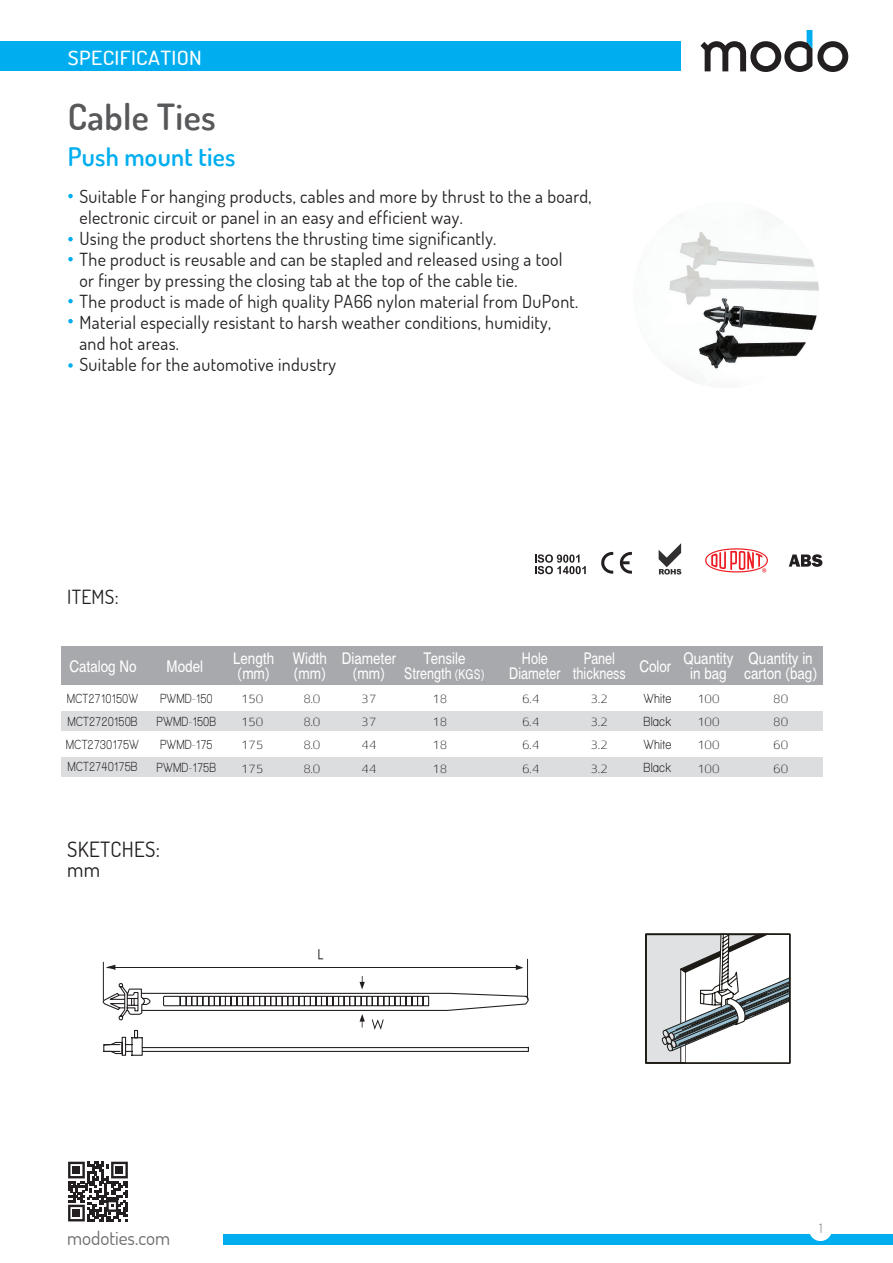
<style>
.page{position:relative;width:893px;height:1263px;background:#fff}
.page>*{position:absolute;margin:0;border:0;box-sizing:border-box;transform-origin:0 0}
.t1{font:600 36px "Terminal Dosis";letter-spacing:.01em;color:#57585a}
.t2{font:600 25.5px "Terminal Dosis";letter-spacing:.01em;color:#00aeef}
.t3{font:21px/19.5px "Terminal Dosis";letter-spacing:.015em;color:#231f20}
.t4{font:500 19.5px "Terminal Dosis";letter-spacing:.015em;color:#fff;scale:1.12 1}
.t5{font:19.5px "Terminal Dosis";letter-spacing:.015em;color:#231f20}
.t6{font:19.05px "Terminal Dosis";color:#6c6d70}
.t7{font:18px/21px "Terminal Dosis";letter-spacing:.02em;color:#231f20}
.t8{font:18px/15px "Rega Lifney MF";color:#fff;scale:.85 1}
.t9{font:18px/15px "Rega Lifney MF";color:#fff;text-align:center;scale:.8 1}
.t10{font:300 15px/23.1px "Rega Lifney MF";color:#231f20;text-align:justify}
.t11{font:700 condensed 13.5px/23px "Walkway";letter-spacing:.05em;color:#231f20;text-align:justify}
.t12{font:700 condensed 13.5px/23.1px "Walkway";letter-spacing:.05em;color:#231f20;text-align:justify;scale:1.07 1}
.t13{font:300 12px "Comfortaa";color:#808285}
.t14{font:12px "Myriad Hebrew";color:#ee1d23}
.s1{font-size:15px}
</style>
<div class="page">
<img style="left:669px;top:212px;width:150px;height:171px">
<svg style="left:318px;top:949px;width:5px;height:10px"></svg>
<hr style="left:527px;top:959px;width:1px;height:40px;background:#231f20">
<hr style="left:103px;top:962px;width:1px;height:38px;background:#231f20">
<svg style="left:103px;top:976px;width:426px;height:80px"></svg>
<hr style="left:113px;top:967px;width:406px;height:1px;background:#231f20">
<svg style="left:516px;top:965px;width:7px;height:5px"></svg>
<svg style="left:107px;top:965px;width:8px;height:5px"></svg>
<div style="left:645px;top:934px;width:145px;height:129px;background:#e0e1e3"></div>
<svg style="left:661px;top:935px;width:127px;height:127px"></svg>
<div style="left:645px;top:933px;width:145px;height:131px;border:1px solid #1d1a16"></div>
<div style="left:61px;top:711px;width:762px;height:20px;background:#dcdddf"></div>
<div style="left:61px;top:757px;width:762px;height:20px;background:#dcdddf"></div>
<div style="left:61px;top:646px;width:762px;height:39px;background:#a8a9ad"></div>
<svg style="left:700px;top:30px;width:148px;height:42px"></svg>
<svg style="left:68px;top:194px;width:5px;height:4px"></svg>
<svg style="left:68px;top:237px;width:5px;height:4px"></svg>
<svg style="left:68px;top:257px;width:5px;height:4px"></svg>
<svg style="left:68px;top:299px;width:5px;height:4px"></svg>
<svg style="left:68px;top:319px;width:5px;height:4px"></svg>
<svg style="left:68px;top:363px;width:5px;height:5px"></svg>
<div style="left:1px;top:42px;width:680px;height:29px;background:#00aeef"></div>
<div style="left:223px;top:1234px;width:670px;height:10px;background:#00aeef"></div>
<div style="left:809px;top:1218px;width:23px;height:23px;background:#fff;border-radius:50%"></div>
<svg style="left:68px;top:1162px;width:60px;height:59px"></svg>
<svg style="left:659px;top:543px;width:22px;height:31px"></svg>
<svg style="left:601px;top:552px;width:31px;height:22px"></svg>
<svg style="left:789px;top:554px;width:33px;height:13px"></svg>
<svg style="left:535px;top:554px;width:51px;height:20px"></svg>
<svg style="left:705px;top:548px;width:63px;height:24px"></svg>
<p class="t4" style="left:68px;top:45px;width:121px">SPECIFICATION</p>
<h1 class="t1" style="left:68px;top:93px;width:149px">Cable Ties</h1>
<h2 class="t2" style="left:68px;top:140px;width:169px">Push mount ties</h2>
<p class="t7" style="left:79px;top:186px;width:514px">Suitable For hanging products, cables and more by thrust to the a board, electronic circuit or panel in an easy and efficient way.<br>Using the product shortens the thrusting time significantly.<br>The product is reusable and can be stapled and released using a tool<br>or finger by pressing the closing tab at the top of the cable tie.<br>The product is made of high quality PA66 nylon material from DuPont.<br>Material especially resistant to harsh weather conditions, humidity,<br>and hot areas.<br>Suitable for the automotive industry</p>
<p class="t5" style="left:67px;top:584px;width:53px">ITEMS:</p>
<p class="t14" style="left:762px;top:564px;width:7px">®</p>
<p class="t8" style="left:69px;top:660px;width:81px">Catalog No</p>
<p class="t8" style="left:744px;top:652px;width:88px">Quantity in carton (bag)</p>
<p class="t8" style="left:683px;top:652px;width:60px;text-align:center">Quantity in bag</p>
<p class="t8" style="left:233px;top:652px;width:50px">Length (mm)</p>
<p class="t8" style="left:342px;top:652px;width:65px;text-align:center">Diameter (mm)</p>
<p class="t9" style="left:509px;top:652px;width:65px">Hole<br>Diameter</p>
<p class="t9" style="left:573px;top:652px;width:68px">Panel thickness</p>
<p class="t8" style="left:293px;top:652px;width:41px">Width (mm)</p>
<p class="t8" style="left:404px;top:652px;width:96px;text-align:center">Tensile<br>Strength <span class="s1">(KGS)</span></p>
<p class="t8" style="left:167px;top:660px;width:44px">Model</p>
<p class="t8" style="left:639px;top:660px;width:39px">Color</p>
<p class="t11" style="left:66px;top:686px;width:74px">MCT2710150W MCT2720150B MCT2730175W MCT2740175B</p>
<p class="t11" style="left:157px;top:686px;width:60px;text-align:left">PWMD-150<br>PWMD-150B<br>PWMD-175<br>PWMD-175B</p>
<p class="t12" style="left:644px;top:686px;width:27px">White Black White Black</p>
<p class="t10" style="left:241px;top:688px;width:24px">150<br>150<br>175<br>175</p>
<p class="t10" style="left:303px;top:688px;width:19px">8.0<br>8.0<br>8.0<br>8.0</p>
<p class="t10" style="left:361px;top:688px;width:16px">37<br>37<br>44<br>44</p>
<p class="t10" style="left:432px;top:688px;width:16px">18<br>18<br>18<br>18</p>
<p class="t10" style="left:773px;top:688px;width:16px">80<br>80<br>60<br>60</p>
<p class="t10" style="left:522px;top:688px;width:19px">6.4<br>6.4<br>6.4<br>6.4</p>
<p class="t10" style="left:591px;top:688px;width:19px">3.2<br>3.2<br>3.2<br>3.2</p>
<p class="t10" style="left:697px;top:688px;width:24px">100<br>100<br>100<br>100</p>
<p class="t3" style="left:67px;top:839px;width:94px">SKETCHES: mm</p>
<p class="t6" style="left:67px;top:1225px;width:105px">modoties.com</p>
<p class="t13" style="left:819px;top:1220px;width:5px">1</p>
</div>
